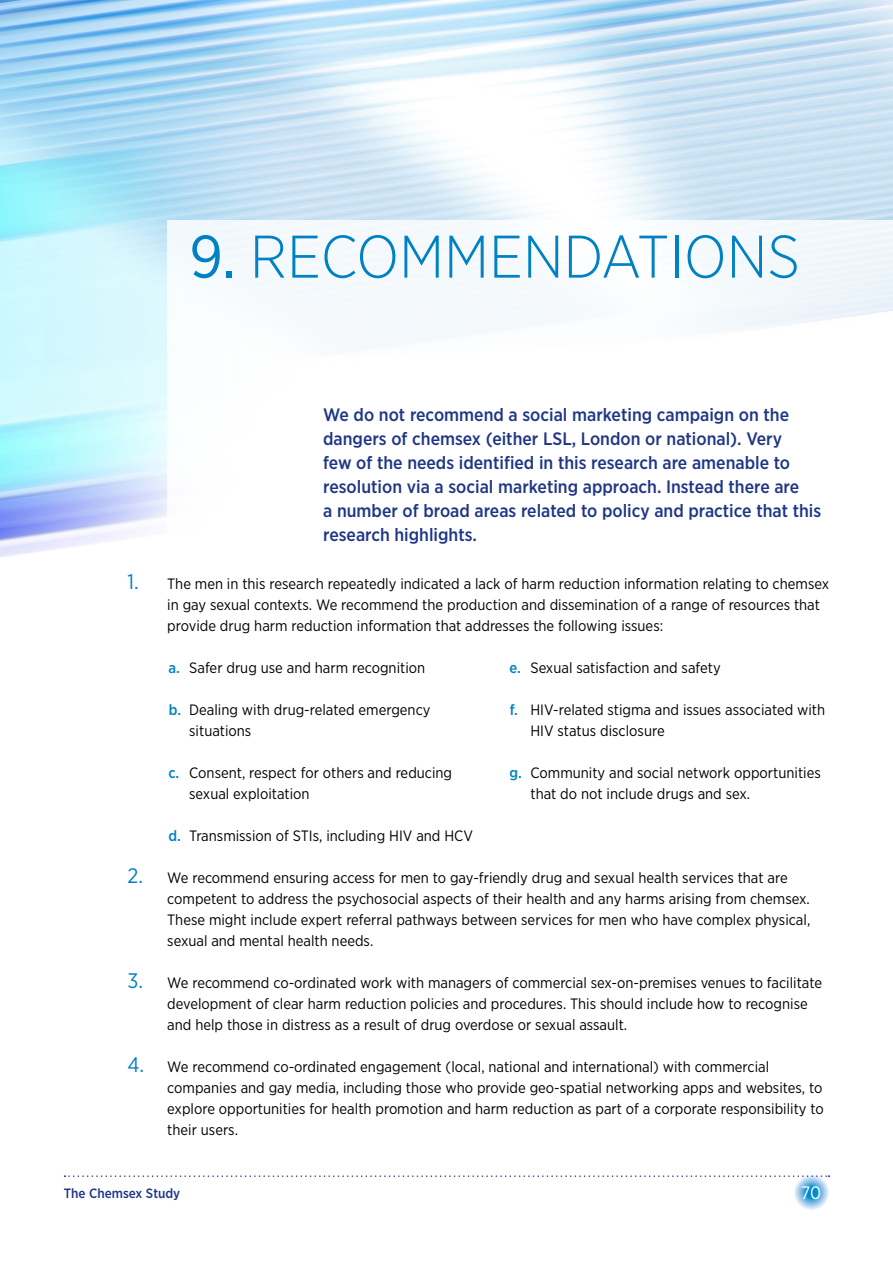
<style>
.page{position:relative;width:893px;height:1263px;background:#fff}
.page>*{position:absolute;margin:0;border:0;box-sizing:border-box;transform-origin:0 0}
.t1{font:300 60px "Gotham Narrow";color:#0081c3}
.t2{font:500 18px/24px "Gotham Narrow";color:#1f3685}
.t3{font:18px "Gotham Narrow";color:#fff}
.t4{font:15px/21px "Gotham Narrow";color:#000}
.t5{font:500 13.5px "Gotham Narrow";color:#1f3685}
.s1{font-weight:400}
.s2{font-size:21px;color:#0081c3}
.s3{font-weight:500;color:#0081c3}
</style>
<div class="page">
<img style="left:0;top:0;width:893px;height:557px">
<div style="left:168px;top:221px;width:725px;height:442px;background:#fff"></div>
<svg style="left:793px;top:1174px;width:36px;height:36px"></svg>
<svg style="left:65px;top:1175px;width:764px;height:2px"></svg>
<h1 class="t1" style="left:189px;top:220px;width:612px"><span class="s1">9.</span> RECOMMENDATIONS</h1>
<p class="t2" style="left:323px;top:402px;width:500px">We do not recommend a social marketing campaign on the dangers of chemsex (either LSL, London or national). Very<br>few of the needs identified in this research are amenable to resolution via a social marketing approach. Instead there are<br>a number of broad areas related to policy and practice that this research highlights.</p>
<p class="t4" style="left:167px;top:573px;width:663px;text-indent:-40px"><span class="s2">1.</span> The men in this research repeatedly indicated a lack of harm reduction information relating to chemsex in gay sexual contexts. We recommend the production and dissemination of a range of resources that provide drug harm reduction information that addresses the following issues:</p>
<p class="t4" style="left:169px;top:657px;width:258px"><span class="s3">a.</span> Safer drug use and harm recognition</p>
<p class="t4" style="left:189px;top:699px;width:243px;text-indent:-20px"><span class="s3">b.</span> Dealing with drug-related emergency situations</p>
<p class="t4" style="left:189px;top:762px;width:264px;text-indent:-21px"><span class="s3">c.</span> Consent, respect for others and reducing sexual exploitation</p>
<p class="t4" style="left:169px;top:825px;width:306px"><span class="s3">d.</span> Transmission of STIs, including HIV and HCV</p>
<p class="t4" style="left:510px;top:657px;width:213px"><span class="s3">e.</span> Sexual satisfaction and safety</p>
<p class="t4" style="left:530px;top:699px;width:296px;text-indent:-21px"><span class="s3">f.</span> HIV-related stigma and issues associated with<br>HIV status disclosure</p>
<p class="t4" style="left:530px;top:762px;width:292px;text-indent:-21px"><span class="s3">g.</span> Community and social network opportunities that do not include drugs and sex.</p>
<p class="t4" style="left:167px;top:867px;width:644px;text-indent:-40px"><span class="s2">2.</span> We recommend ensuring access for men to gay-friendly drug and sexual health services that are competent to address the psychosocial aspects of their health and any harms arising from chemsex.<br>These might include expert referral pathways between services for men who have complex physical, sexual and mental health needs.</p>
<p class="t4" style="left:167px;top:972px;width:656px;text-indent:-40px"><span class="s2">3.</span> We recommend co-ordinated work with managers of commercial sex-on-premises venues to facilitate development of clear harm reduction policies and procedures. This should include how to recognise and help those in distress as a result of drug overdose or sexual assault.</p>
<p class="t4" style="left:167px;top:1056px;width:658px;text-indent:-40px"><span class="s2">4.</span> We recommend co-ordinated engagement (local, national and international) with commercial companies and gay media, including those who provide geo-spatial networking apps and websites, to explore opportunities for health promotion and harm reduction as part of a corporate responsibility to their users.</p>
<p class="t5" style="left:64px;top:1184px;width:118px">The Chemsex Study</p>
<p class="t3" style="left:801px;top:1181px;width:21px">70</p>
</div>
